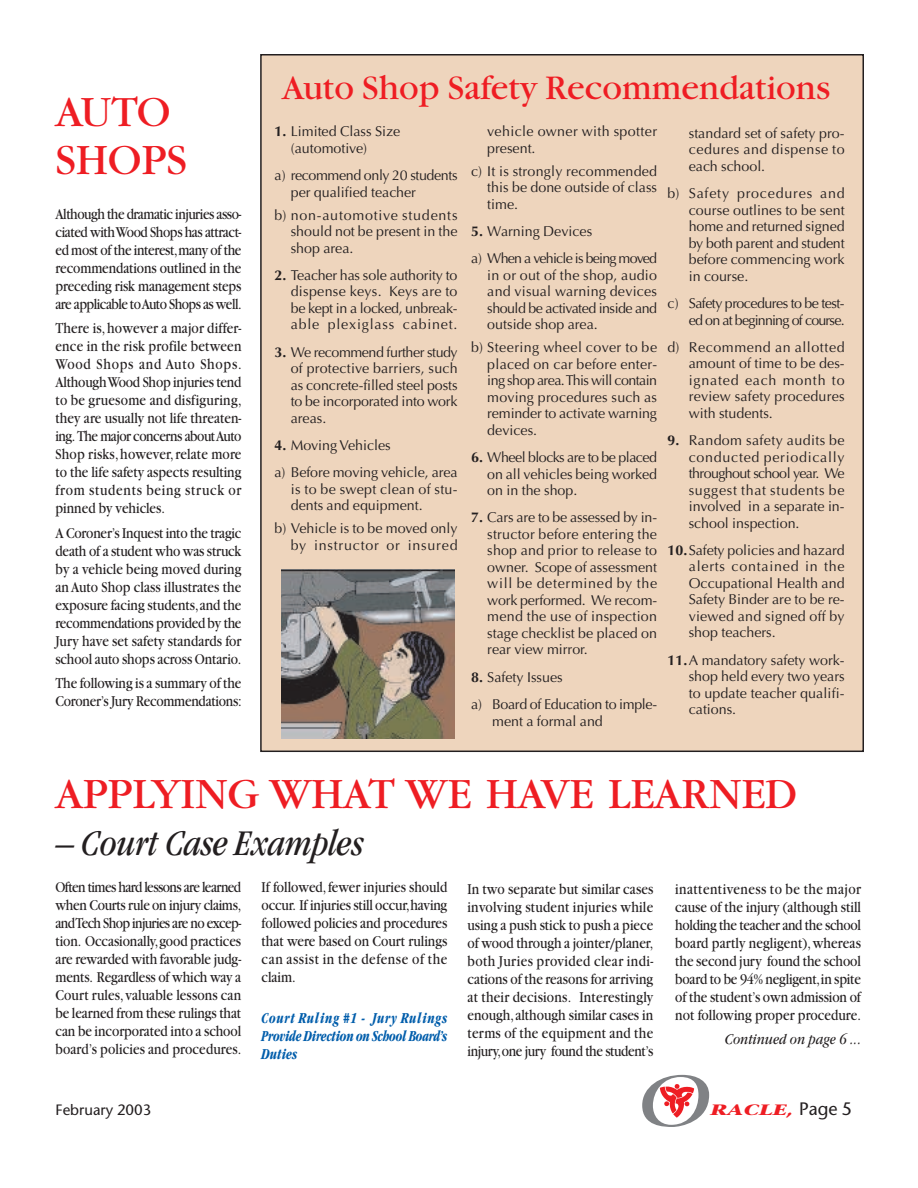
<style>
.page{position:relative;width:918px;height:1188px;background:#fff}
.page>*{position:absolute;margin:0;border:0;box-sizing:border-box;transform-origin:0 0}
.t1{font:italic 72px "Stone Serif";color:#808285;scale:1.4 1}
.t2{font:45px/48px "Garamond";color:#ee1d23}
.t3{font:italic condensed 37.5px "Garamond";color:#231f20}
.t4{font:36px "Garamond";color:#ee1d23}
.t5{font:15.75px/18px "Garamond";letter-spacing:-.005em;color:#231f20;text-align:justify;scale:.85 1}
.t6{font:italic 700 condensed 15.75px/18px "Garamond";letter-spacing:-.02em;color:#015dab;text-align:justify;scale:.85 1}
.t7{font:italic 15.75px "Garamond";color:#231f20;scale:.85 1}
.t8{font:15px "Stone Sans";color:#231f20}
.t9{font:italic 700 15px "Stone Serif";color:#ee1d23;scale:1.4 1}
.t10{font:14.25px/16.5px "Optima";color:#231f20;text-align:justify}
.t11{font:14.25px/16.5px "Optima";letter-spacing:-.025em;color:#231f20}
.t12{font:14.25px/16.5px "Optima";letter-spacing:-.035em;color:#231f20;text-align:right}
.t13{font:14.25px/16.5px "Optima";letter-spacing:.04em;color:#231f20;text-align:right}
.t14{font:14.25px/27.3px "Optima";letter-spacing:-.055em;color:#231f20}
.t15{font:14.25px/16.5px "Optima";letter-spacing:.025em;color:#231f20}
.s1{font-weight:700}
.s2{font-family:"Stone Sans";font-weight:400;font-style:normal;font-size:18px;color:#231f20}
</style>
<div class="page">
<div style="left:261px;top:55px;width:602px;height:696px;background:#eed5bd"></div>
<img style="left:659px;top:1084px;width:36px;height:34px">
<img style="left:282px;top:570px;width:173px;height:168px">
<h2 class="t2" style="left:56px;top:92px;width:133px">AUTO<br>SHOPS</h2>
<p class="t5" style="left:56px;top:206px;width:220px">Although the dramatic injuries asso&shy;ciated with Wood Shops has attract&shy;ed most of the interest,many of the recommendations outlined in the preceding risk management steps are applicable to Auto Shops as well.</p>
<p class="t5" style="left:56px;top:321px;width:220px">There is,however a major differ&shy;ence in the risk profile between Wood Shops and Auto Shops.<br>Although Wood Shop injuries tend to be gruesome and disfiguring, they are usually not life threaten&shy;ing. The major concerns about Auto Shop risks,however,relate more to the life safety aspects resulting from students being struck or pinned by vehicles.</p>
<p class="t5" style="left:56px;top:525px;width:220px">A Coroner’s Inquest into the tragic death of a student who was struck by a vehicle being moved during an Auto Shop class illustrates the exposure facing students,and the recommendations provided by the Jury have set safety standards for school auto shops across Ontario.</p>
<p class="t5" style="left:56px;top:676px;width:220px">The following is a summary of the<br>Coroner’s Jury Recommendations:</p>
<h3 class="t4" style="left:282px;top:75px;width:550px">Auto Shop Safety Recommendations</h3>
<p class="t10" style="left:291px;top:125px;width:111px;text-indent:-16px"><span class="s1">1.</span> Limited Class Size (automotive)</p>
<p class="t11" style="left:291px;top:168px;width:168px;text-indent:-16px">a) recommend only 20 students per qualified teacher</p>
<p class="t10" style="left:291px;top:208px;width:168px;text-indent:-16px">b) non-automotive students should not be present in the shop area.</p>
<p class="t10" style="left:291px;top:268px;width:168px;text-indent:-16px"><span class="s1">2.</span> Teacher has sole authority to dispense keys. Keys are to be kept in a locked, unbreak&shy;able plexiglass cabinet.</p>
<p class="t10" style="left:291px;top:345px;width:168px;text-indent:-16px"><span class="s1">3.</span> We recommend further study of protective barriers, such as concrete-filled steel posts to be incorporated into work areas.</p>
<p class="t10" style="left:275px;top:433px;width:185px;line-height:27.3px"><span class="s1">4.</span> Moving Vehicles<br>a) Before moving vehicle, area</p>
<p class="t10" style="left:291px;top:482px;width:168px">is to be swept clean of stu&shy;dents and equipment.</p>
<p class="t13" style="left:275px;top:522px;width:185px">b) Vehicle is to be moved only by instructor or insured</p>
<p class="t15" style="left:487px;top:125px;width:171px">vehicle owner with spotter present.</p>
<p class="t10" style="left:487px;top:164px;width:171px;text-indent:-16px">c) It is strongly recommended this be done outside of class time.</p>
<p class="t14" style="left:471px;top:219px;width:188px"><span class="s1">5.</span> Warning Devices<br>a) When a vehicle is being moved</p>
<p class="t10" style="left:487px;top:268px;width:171px">in or out of the shop, audio and visual warning devices should be activated inside and outside shop area.</p>
<p class="t10" style="left:487px;top:341px;width:171px;text-indent:-16px">b) Steering wheel cover to be placed on car before enter&shy;ing shop area. This will contain moving procedures such as reminder to activate warning devices.</p>
<p class="t10" style="left:487px;top:450px;width:171px;text-indent:-16px"><span class="s1">6.</span> Wheel blocks are to be placed on all vehicles being worked on in the shop.</p>
<p class="t10" style="left:487px;top:511px;width:171px;text-indent:-16px"><span class="s1">7.</span> Cars are to be assessed by in&shy;structor before entering the shop and prior to release to owner. Scope of assessment will be determined by the work performed. We recom&shy;mend the use of inspection stage checklist be placed on rear view mirror.</p>
<p class="t11" style="left:471px;top:665px;width:188px;line-height:27.3px"><span class="s1">8.</span> Safety Issues<br>a) Board of Education to imple-</p>
<p class="t10" style="left:492px;top:714px;width:112px">ment a formal and</p>
<p class="t10" style="left:689px;top:126px;width:157px">standard set of safety pro&shy;cedures and dispense to each school.</p>
<p class="t10" style="left:689px;top:187px;width:157px;text-indent:-21px">b) Safety procedures and course outlines to be sent home and returned signed by both parent and student before commencing work in course.</p>
<p class="t12" style="left:668px;top:296px;width:178px">c) Safety procedures to be test&shy;ed on at beginning of course.</p>
<p class="t10" style="left:689px;top:340px;width:157px;text-indent:-21px">d) Recommend an allotted amount of time to be des&shy;ignated each month to review safety procedures with students.</p>
<p class="t10" style="left:689px;top:433px;width:157px;text-indent:-21px"><span class="s1">9.</span> Random safety audits be conducted periodically throughout school year. We suggest that students be involved in a separate in&shy;school inspection.</p>
<p class="t10" style="left:689px;top:543px;width:157px;text-indent:-21px"><span class="s1">10.</span>Safety policies and hazard alerts contained in the Occupational Health and Safety Binder are to be re&shy;viewed and signed off by shop teachers.</p>
<p class="t10" style="left:689px;top:653px;width:157px;text-indent:-21px"><span class="s1">11.</span>A mandatory safety work&shy;shop held every two years to update teacher qualifi&shy;cations.</p>
<h2 class="t2" style="left:56px;top:774px;width:743px">APPLYING WHAT WE HAVE LEARNED</h2>
<h3 class="t3" style="left:56px;top:828px;width:310px">– Court Case Examples</h3>
<p class="t5" style="left:56px;top:880px;width:220px">Often times hard lessons are learned when Courts rule on injury claims, and Tech Shop injuries are no excep&shy;tion. Occasionally,good practices are rewarded with favorable judg&shy;ments. Regardless of which way a Court rules,valuable lessons can be learned from these rulings that can be incorporated into a school board’s policies and procedures.</p>
<p class="t5" style="left:262px;top:880px;width:220px">If followed,fewer injuries should occur. If injuries still occur,having followed policies and procedures that were based on Court rulings can assist in the defense of the claim.</p>
<p class="t5" style="left:468px;top:881px;width:220px">In two separate but similar cases involving student injuries while using a push stick to push a piece of wood through a jointer/planer, both Juries provided clear indi&shy;cations of the reasons for arriving at their decisions. Interestingly enough,although similar cases in terms of the equipment and the injury,one jury found the student’s</p>
<p class="t5" style="left:675px;top:881px;width:220px">inattentiveness to be the major cause of the injury (although still holding the teacher and the school board partly negligent),whereas the second jury found the school board to be 94% negligent,in spite of the student’s own admission of not following proper procedure.</p>
<p class="t6" style="left:262px;top:1010px;width:220px">Court Ruling #1 - Jury Rulings Provide Direction on School Board’s Duties</p>
<p class="t7" style="left:725px;top:1034px;width:162px">Continued on page 6 ...</p>
<p class="t8" style="left:56px;top:1104px;width:97px">February 2003</p>
<h1 class="t1" style="left:637px;top:1073px;width:55px">O</h1>
<p class="t9" style="left:711px;top:1104px;width:103px">RACLE, <span class="s2">Page 5</span></p>
</div>
